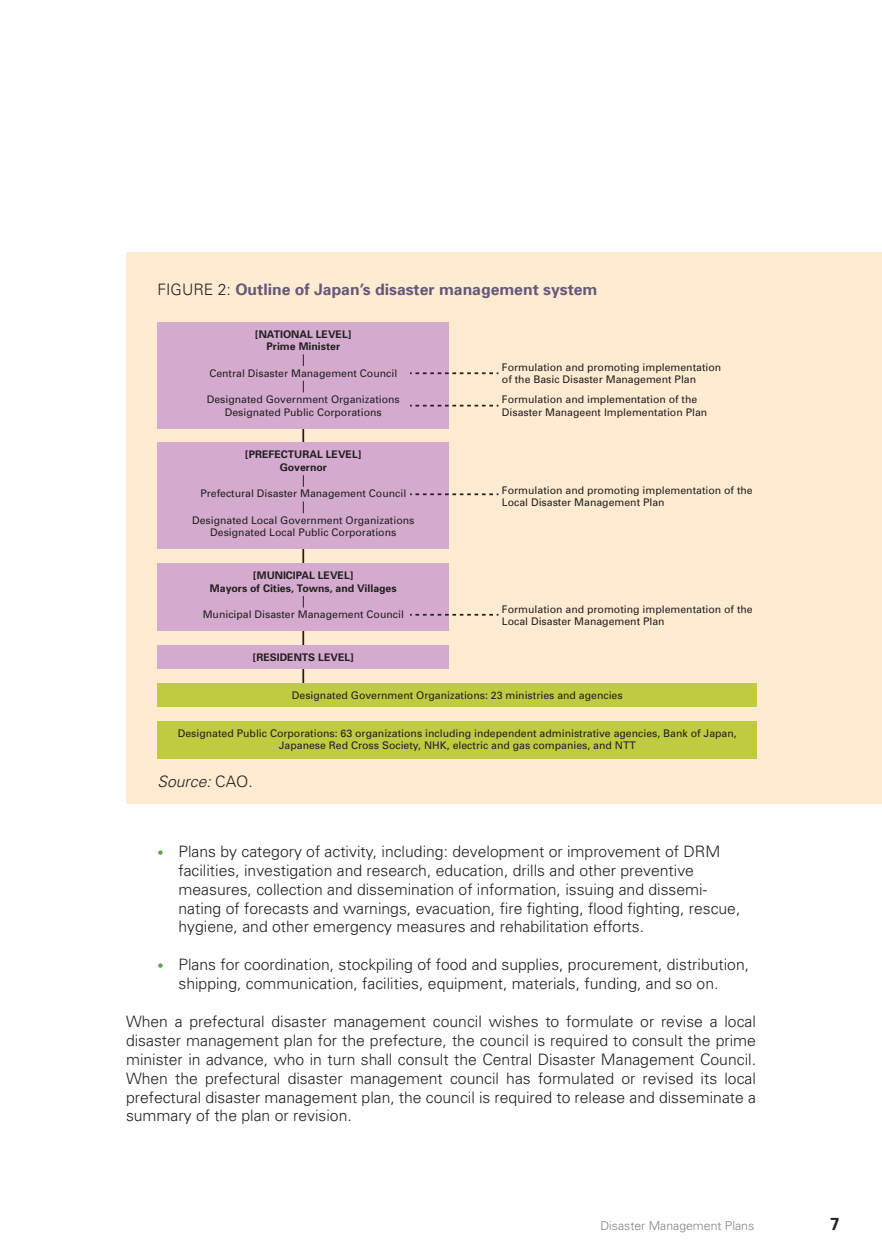
<style>
.page{position:relative;width:882px;height:1260px;background:#fff}
.page>*{position:absolute;margin:0;border:0;box-sizing:border-box;transform-origin:0 0}
.t1{font:700 17.5px "Univers";color:#231f20}
.Bullets{font:300 15.75px/18.9px "Univers";color:#231f20}
.Body{font:300 15.75px/18.9px "Univers";color:#231f20;text-align:justify}
.t2{font:700 15.75px "Univers";color:#65597b}
.t3{font:italic 300 15.75px "Univers";color:#231f20}
.t4{font:300 12.25px "Univers";color:#808285}
.t5{font:10.5px/12.6px "Univers";color:#231f20}
.t6{font:700 10.5px/12.6px "Univers";color:#231f20;text-align:center}
.s1{font-weight:300;color:#231f20}
.s2{font-style:normal}
.s3{font-size:12.25px;color:#5da448}
</style>
<div class="page">
<div style="left:126px;top:252px;width:756px;height:552px;background:#feebd1"></div>
<hr style="left:302px;top:397px;width:2px;height:298px;background:#231f20">
<div style="left:158px;top:443px;width:291px;height:106px;background:#d4abce"></div>
<svg style="left:303px;top:475px;width:1px;height:12px"></svg>
<div style="left:158px;top:563px;width:291px;height:68px;background:#d4abce"></div>
<svg style="left:303px;top:596px;width:1px;height:12px"></svg>
<div style="left:158px;top:645px;width:291px;height:23px;background:#d4abce"></div>
<div style="left:158px;top:683px;width:599px;height:23px;background:#bfcb41"></div>
<div style="left:158px;top:721px;width:599px;height:37px;background:#bfcb41"></div>
<div style="left:158px;top:322px;width:291px;height:106px;background:#d4abce"></div>
<svg style="left:303px;top:354px;width:1px;height:12px"></svg>
<svg style="left:410px;top:372px;width:88px;height:2px"></svg>
<svg style="left:410px;top:405px;width:88px;height:2px"></svg>
<svg style="left:410px;top:493px;width:88px;height:2px"></svg>
<svg style="left:410px;top:614px;width:88px;height:2px"></svg>
<p class="t2" style="left:158px;top:280px;width:441px"><span class="s1">FIGURE 2:</span> Outline of Japan’s disaster management system</p>
<p class="t6" style="left:255px;top:328px;width:98px">[NATIONAL LEVEL]<br>Prime Minister</p>
<p class="t5" style="left:209px;top:367px;width:189px">Central Disaster Management Council</p>
<p class="t5" style="left:207px;top:393px;width:195px;text-align:center">Designated Government Organizations<br>Designated Public Corporations</p>
<p class="t5" style="left:502px;top:361px;width:221px">Formulation and promoting implementation of the Basic Disaster Management Plan</p>
<p class="t5" style="left:502px;top:393px;width:207px">Formulation and implementation of the<br>Disaster Manageent Implementation Plan</p>
<p class="t6" style="left:245px;top:448px;width:118px">[PREFECTURAL LEVEL]<br>Governor</p>
<p class="t5" style="left:200px;top:487px;width:207px">Prefectural Disaster Management Council</p>
<p class="t5" style="left:192px;top:514px;width:224px;text-align:center">Designated Local Government Organizations<br>Designated Local Public Corporations</p>
<p class="t6" style="left:210px;top:569px;width:188px">[MUNICIPAL LEVEL]<br>Mayors of Cities, Towns, and Villages</p>
<p class="t5" style="left:203px;top:608px;width:203px">Municipal Disaster Management Council</p>
<p class="t6" style="left:253px;top:651px;width:102px">[RESIDENTS LEVEL]</p>
<p class="t5" style="left:292px;top:689px;width:332px">Designated Government Organizations: 23 ministries and agencies</p>
<p class="t5" style="left:178px;top:727px;width:560px;text-align:center">Designated Public Corporations: 63 organizations including independent administrative agencies, Bank of Japan,<br>Japanese Red Cross Society, NHK, electric and gas companies, and NTT</p>
<p class="t5" style="left:502px;top:484px;width:252px">Formulation and promoting implementation of the<br>Local Disaster Management Plan</p>
<p class="t5" style="left:502px;top:603px;width:252px">Formulation and promoting implementation of the<br>Local Disaster Management Plan</p>
<p class="t3" style="left:158px;top:772px;width:97px">Source: <span class="s2">CAO.</span></p>
<p class="Bullets" style="left:178px;top:842px;width:563px;text-indent:-21px"><span class="s3">•</span> Plans by category of activity, including: development or improvement of DRM facilities, investigation and research, education, drills and other preventive measures, collection and dissemination of information, issuing and dissemi&shy;nating of forecasts and warnings, evacuation, fire fighting, flood fighting, rescue, hygiene, and other emergency measures and rehabilitation efforts.</p>
<p class="Bullets" style="left:178px;top:955px;width:572px;text-indent:-21px"><span class="s3">•</span> Plans for coordination, stockpiling of food and supplies, procurement, distribution, shipping, communication, facilities, equipment, materials, funding, and so on.</p>
<p class="Body" style="left:126px;top:1012px;width:632px">When a prefectural disaster management council wishes to formulate or revise a local disaster management plan for the prefecture, the council is required to consult the prime minister in advance, who in turn shall consult the Central Disaster Management Council.<br>When the prefectural disaster management council has formulated or revised its local prefectural disaster management plan, the council is required to release and disseminate a summary of the plan or revision.</p>
<p class="t4" style="left:600px;top:1218px;width:155px">Disaster Management Plans</p>
<h1 class="t1" style="left:830px;top:1213px;width:11px">7</h1>
</div>
